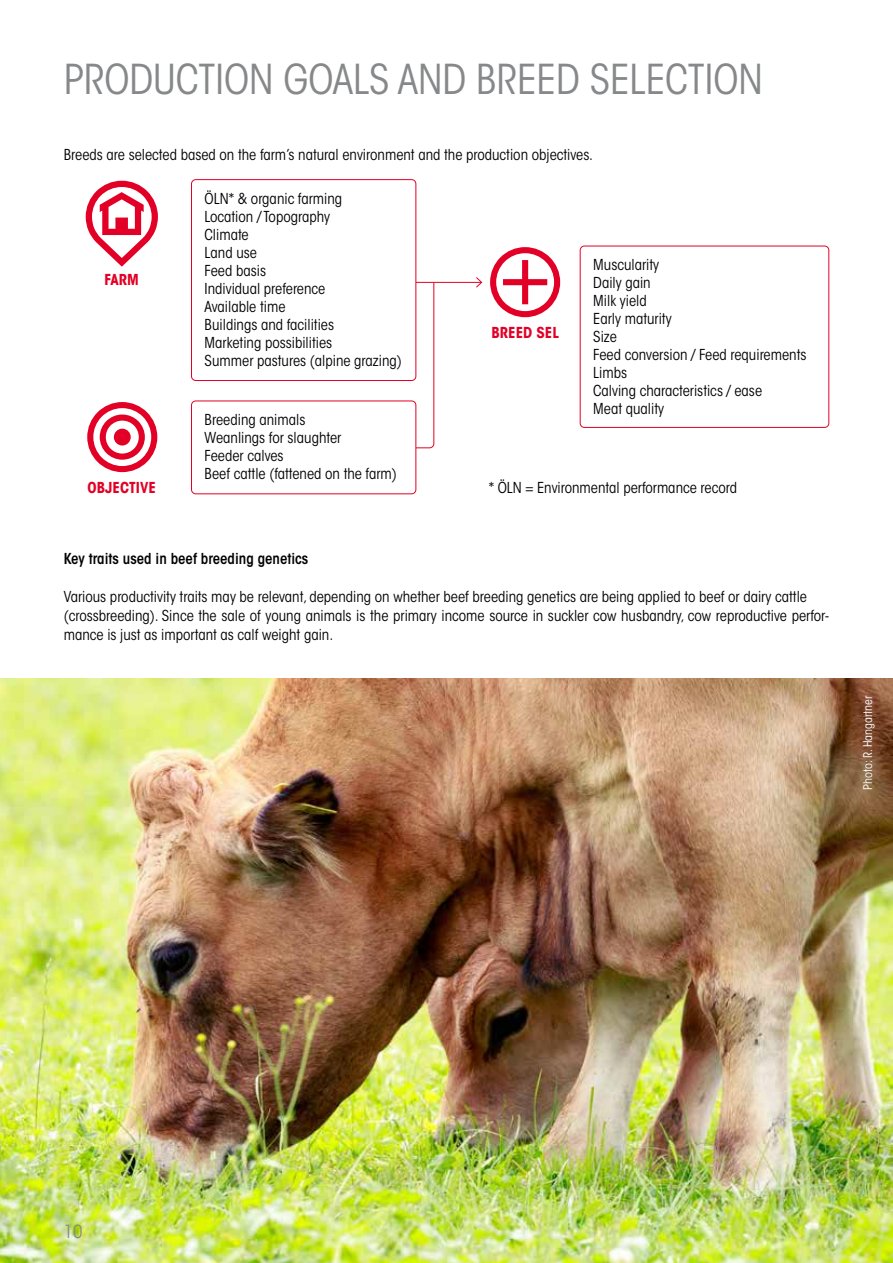
<style>
.page{position:relative;width:893px;height:1263px;background:#fff}
.page>*{position:absolute;margin:0;border:0;box-sizing:border-box;transform-origin:0 0}
.t1{font:condensed 40.95px "ITC Avant Garde Std";color:#87888a}
.t2{font:condensed 18px "ITC Avant Garde Std";color:#87888a}
.t3{font:condensed 15px/18px "ITC Avant Garde Std";color:#000}
.t4{font:600 condensed 15px "ITC Avant Garde Std";color:#000}
.t5{font:700 condensed 15px "ITC Avant Garde Std";color:#e20026}
.t6{font:condensed 12px "ITC Avant Garde Std";color:#fff}
</style>
<div class="page">
<img style="left:0;top:679px;width:893px;height:584px">
<div style="left:191px;top:179px;width:225px;height:202px;border:1px solid #e20026;border-radius:4px"></div>
<div style="left:191px;top:401px;width:225px;height:93px;border:1px solid #e20026;border-radius:4px"></div>
<svg style="left:415px;top:282px;width:20px;height:167px"></svg>
<svg style="left:86px;top:181px;width:72px;height:86px"></svg>
<div style="left:580px;top:246px;width:249px;height:182px;border:1px solid #e20026;border-radius:4px"></div>
<svg style="left:490px;top:247px;width:70px;height:70px"></svg>
<svg style="left:87px;top:402px;width:70px;height:70px"></svg>
<div style="left:114px;top:429px;width:17px;height:16px;background:#e20026;border-radius:50%"></div>
<hr style="left:416px;top:282px;width:66px;height:1px;background:#e20026">
<svg style="left:475px;top:277px;width:8px;height:11px"></svg>
<h1 class="t1" style="left:64px;top:55px;width:701px">PRODUCTION GOALS AND BREED SELECTION</h1>
<p class="t3" style="left:64px;top:146px;width:531px">Breeds are selected based on the farm’s natural environment and the production objectives.</p>
<p class="t3" style="left:205px;top:189px;width:199px">ÖLN* &amp; organic farming<br>Location / Topography<br>Climate<br>Land use<br>Feed basis<br>Individual preference<br>Available time<br>Buildings and facilities<br>Marketing possibilities<br>Summer pastures (alpine grazing)</p>
<p class="t3" style="left:593px;top:256px;width:215px">Muscularity<br>Daily gain<br>Milk yield<br>Early maturity<br>Size<br>Feed conversion / Feed requirements<br>Limbs<br>Calving characteristics / ease<br>Meat quality</p>
<p class="t5" style="left:104px;top:269px;width:36px">FARM</p>
<p class="t5" style="left:491px;top:323px;width:69px">BREED SEL</p>
<p class="t3" style="left:205px;top:411px;width:194px">Breeding animals<br>Weanlings for slaughter<br>Feeder calves<br>Beef cattle (fattened on the farm)</p>
<p class="t3" style="left:489px;top:479px;width:250px">* ÖLN = Environmental performance record</p>
<p class="t5" style="left:88px;top:478px;width:70px">OBJECTIVE</p>
<p class="t4" style="left:64px;top:549px;width:246px">Key traits used in beef breeding genetics</p>
<p class="t3" style="left:64px;top:587px;width:767px;line-height:19.2px">Various productivity traits may be relevant, depending on whether beef breeding genetics are being applied to beef or dairy cattle (crossbreeding). Since the sale of young animals is the primary income source in suckler cow husbandry, cow reproductive perfor&shy;mance is just as important as calf weight gain.</p>
<p class="t6" style="left:860px;top:789px;width:95px;rotate:-90deg">Photo: R. Hangartner</p>
<p class="t2" style="left:64px;top:1220px;width:20px">10</p>
</div>
